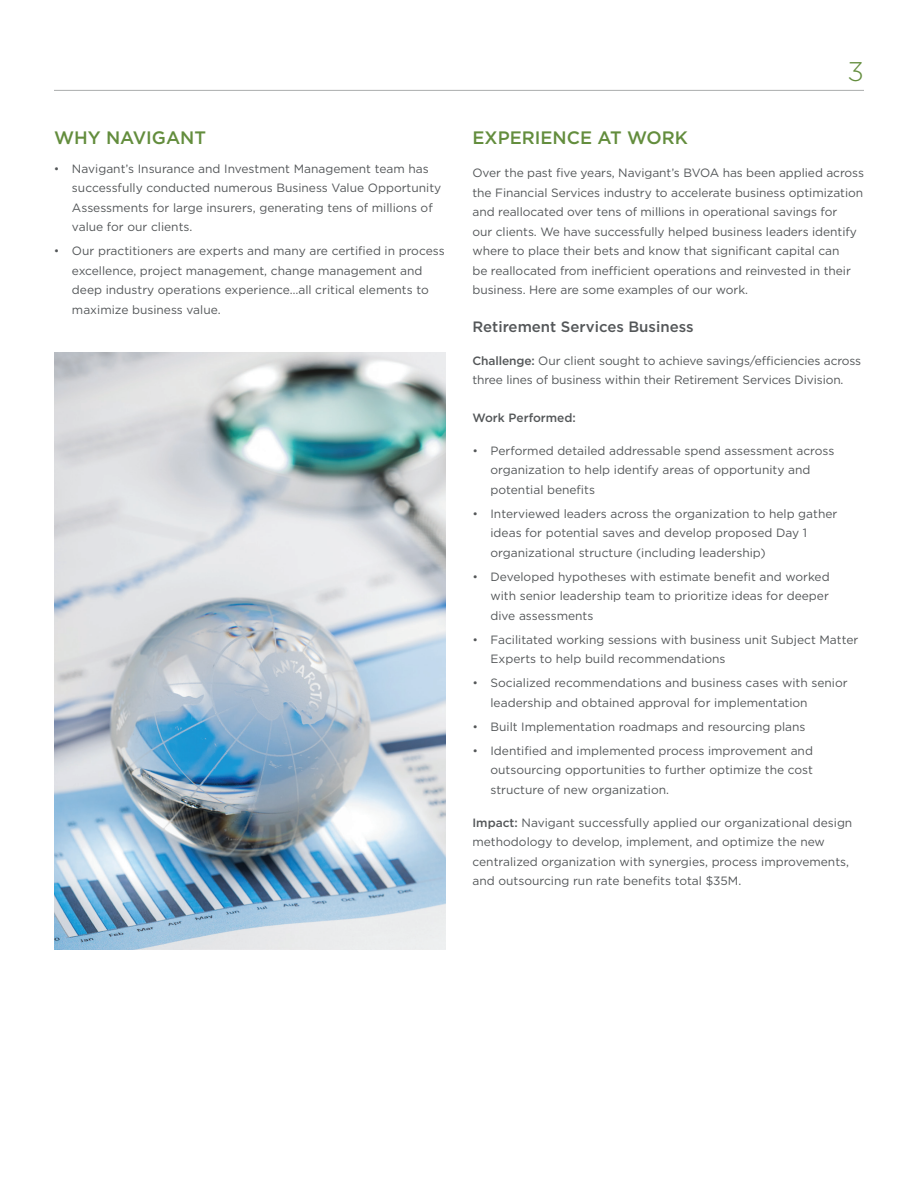
<style>
.page{position:relative;width:918px;height:1188px;background:#fff}
.page>*{position:absolute;margin:0;border:0;box-sizing:border-box;transform-origin:0 0}
.t1{font:300 27px "Gotham";color:#638d3d}
.t2{font:500 18px "Gotham";color:#638d3d}
.t3{font:500 15px "Gotham";color:#545759}
.t4{font:12px/19.5px "Gotham";color:#545759}
.t5{font:500 12px "Gotham";color:#545759}
.s1{font-weight:300}
.s2{font-weight:500}
</style>
<div class="page">
<hr style="left:54px;top:90px;width:810px;height:1px;background:#aaacad">
<img style="left:54px;top:353px;width:392px;height:597px">
<h2 class="t2" style="left:54px;top:126px;width:154px">WHY NAVIGANT</h2>
<p class="t4" style="left:72px;top:158px;width:371px;text-indent:-18px"><span class="s1">•</span> Navigant’s Insurance and Investment Management team has successfully conducted numerous Business Value Opportunity Assessments for large insurers, generating tens of millions of value for our clients.</p>
<p class="t4" style="left:72px;top:241px;width:374px;text-indent:-18px"><span class="s1">•</span> Our practitioners are experts and many are certified in process excellence, project management, change management and deep industry operations experience…all critical elements to maximize business value.</p>
<h1 class="t1" style="left:848px;top:54px;width:18px">3</h1>
<h2 class="t2" style="left:472px;top:126px;width:217px">EXPERIENCE AT WORK</h2>
<p class="t4" style="left:472px;top:163px;width:393px">Over the past five years, Navigant’s BVOA has been applied across the Financial Services industry to accelerate business optimization and reallocated over tens of millions in operational savings for<br>our clients. We have successfully helped business leaders identify where to place their bets and know that significant capital can<br>be reallocated from inefficient operations and reinvested in their business. Here are some examples of our work.</p>
<p class="t3" style="left:472px;top:316px;width:223px">Retirement Services Business</p>
<p class="t4" style="left:472px;top:350px;width:390px"><span class="s2">Challenge:</span> Our client sought to achieve savings/efficiencies across three lines of business within their Retirement Services Division.</p>
<p class="t5" style="left:472px;top:409px;width:105px">Work Performed:</p>
<p class="t4" style="left:490px;top:440px;width:345px;text-indent:-18px"><span class="s1">•</span> Performed detailed addressable spend assessment across organization to help identify areas of opportunity and potential benefits</p>
<p class="t4" style="left:490px;top:503px;width:348px;text-indent:-18px"><span class="s1">•</span> Interviewed leaders across the organization to help gather ideas for potential saves and develop proposed Day 1 organizational structure (including leadership)</p>
<p class="t4" style="left:490px;top:566px;width:341px;text-align:justify;text-indent:-18px"><span class="s1">•</span> Developed hypotheses with estimate benefit and worked with senior leadership team to prioritize ideas for deeper dive assessments</p>
<p class="t4" style="left:490px;top:629px;width:369px;text-indent:-18px"><span class="s1">•</span> Facilitated working sessions with business unit Subject Matter<br>Experts to help build recommendations</p>
<p class="t4" style="left:490px;top:673px;width:359px;text-indent:-18px"><span class="s1">•</span> Socialized recommendations and business cases with senior leadership and obtained approval for implementation</p>
<p class="t4" style="left:472px;top:716px;width:335px"><span class="s1">•</span> Built Implementation roadmaps and resourcing plans</p>
<p class="t4" style="left:490px;top:740px;width:324px;text-align:justify;text-indent:-18px"><span class="s1">•</span> Identified and implemented process improvement and outsourcing opportunities to further optimize the cost structure of new organization.</p>
<p class="t4" style="left:472px;top:812px;width:381px"><span class="s2">Impact:</span> Navigant successfully applied our organizational design methodology to develop, implement, and optimize the new centralized organization with synergies, process improvements, and outsourcing run rate benefits total $35M.</p>
</div>
